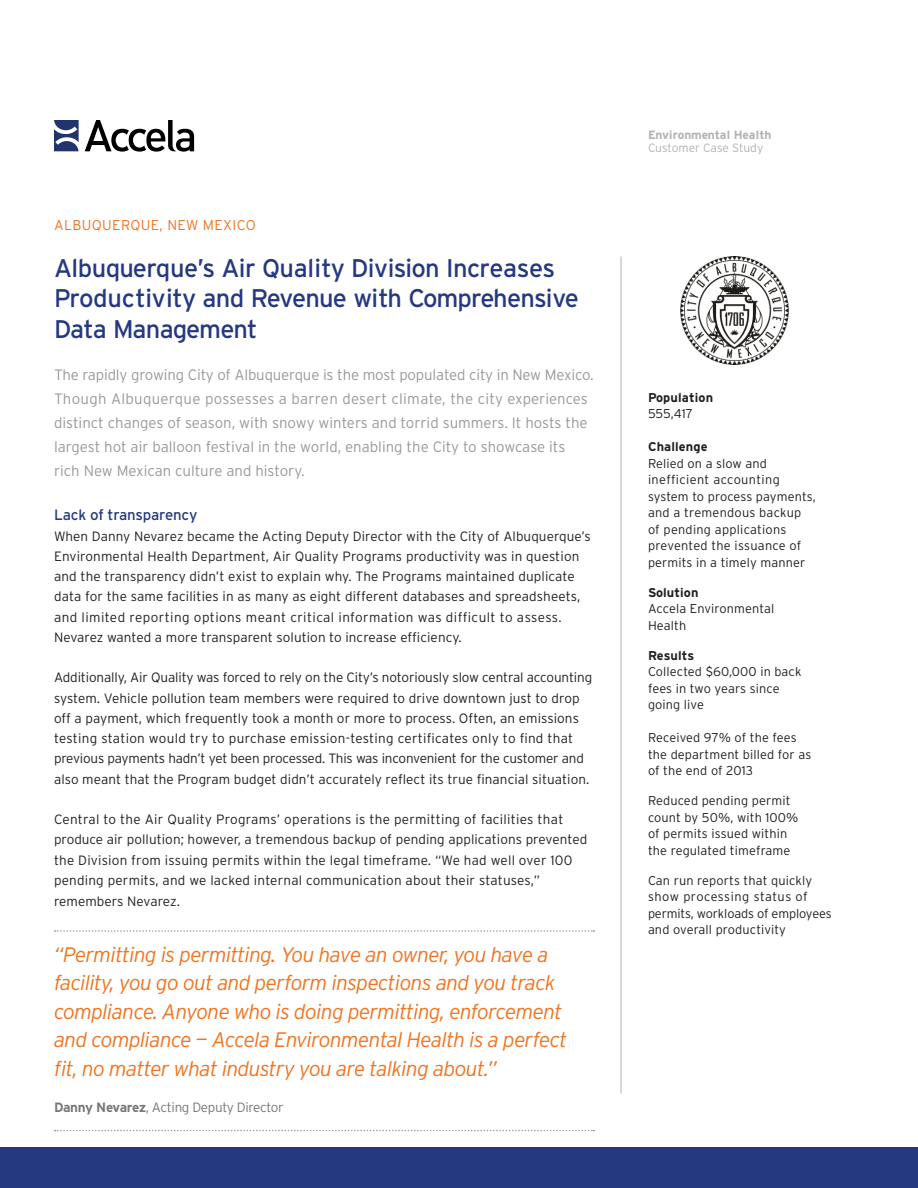
<style>
.page{position:relative;width:918px;height:1188px;background:#fff}
.page>*{position:absolute;margin:0;border:0;box-sizing:border-box;transform-origin:0 0}
.Headline{font:25.5px/30.6px "Interstate";letter-spacing:-.03em;color:#253980}
.t1{font:italic 300 21px/28.5px "Interstate";letter-spacing:-.03em;color:#f07523}
.Headline-2{font:300 15px/24px "Interstate";color:#9a999a}
.Headline-3{font:15px "Interstate";letter-spacing:-.01em;color:#253980}
.Agency_Name_ALL_CAPS{font:300 14.25px "Interstate";letter-spacing:.025em;color:#f07523}
.Headline-4{font:300 13.5px/20.2px "Interstate";letter-spacing:.005em;color:#231f20}
.Quote_source{font:300 13.5px "Interstate";letter-spacing:-.025em;color:#78787a}
.Sidebar_information{font:300 12.75px/16.5px "Interstate";letter-spacing:.01em;color:#231f20}
.Sidebar_information-2{font:700 12.75px/16.5px "Interstate";letter-spacing:.01em;color:#231f20}
.Sidebar_Heads{font:700 12.75px "Interstate";color:#231f20}
.t2{font:700 12px/13.5px "Interstate";letter-spacing:-.01em;color:#b3b2b1}
.s1{font-weight:700}
.s2{font-weight:300}
</style>
<div class="page">
<hr style="left:621px;top:256px;width:1px;height:838px;background:#b3b2b1">
<svg style="left:85px;top:120px;width:109px;height:32px"></svg>
<svg style="left:54px;top:120px;width:25px;height:31px"></svg>
<div style="left:0;top:1148px;width:918px;height:40px;background:#253980"></div>
<img style="left:681px;top:256px;width:108px;height:108px">
<svg style="left:55px;top:930px;width:539px;height:2px"></svg>
<svg style="left:55px;top:1130px;width:539px;height:1px"></svg>
<p class="Agency_Name_ALL_CAPS" style="left:54px;top:217px;width:203px">ALBUQUERQUE, NEW MEXICO</p>
<p class="Headline" style="left:54px;top:252px;width:527px">Albuquerque’s Air Quality Division Increases<br>Productivity and Revenue with Comprehensive<br>Data Management</p>
<p class="Headline-2" style="left:54px;top:363px;width:541px">The rapidly growing City of Albuquerque is the most populated city in New Mexico.<br>Though Albuquerque possesses a barren desert climate, the city experiences distinct changes of season, with snowy winters and torrid summers. It hosts the largest hot air balloon festival in the world, enabling the City to showcase its rich New Mexican culture and history.</p>
<p class="Headline-3" style="left:54px;top:506px;width:145px">Lack of transparency</p>
<p class="Headline-4" style="left:54px;top:526px;width:538px">When Danny Nevarez became the Acting Deputy Director with the City of Albuquerque’s Environmental Health Department, Air Quality Programs productivity was in question and the transparency didn’t exist to explain why. The Programs maintained duplicate data for the same facilities in as many as eight different databases and spreadsheets, and limited reporting options meant critical information was difficult to assess.<br>Nevarez wanted a more transparent solution to increase efficiency.</p>
<p class="Headline-4" style="left:54px;top:667px;width:540px">Additionally, Air Quality was forced to rely on the City’s notoriously slow central accounting system. Vehicle pollution team members were required to drive downtown just to drop off a payment, which frequently took a month or more to process. Often, an emissions testing station would try to purchase emission-testing certificates only to find that previous payments hadn’t yet been processed. This was inconvenient for the customer and also meant that the Program budget didn’t accurately reflect its true financial situation.</p>
<p class="Headline-4" style="left:54px;top:809px;width:535px">Central to the Air Quality Programs’ operations is the permitting of facilities that produce air pollution; however, a tremendous backup of pending applications prevented the Division from issuing permits within the legal timeframe. “We had well over 100 pending permits, and we lacked internal communication about their statuses,” remembers Nevarez.</p>
<p class="t1" style="left:54px;top:940px;width:515px">“Permitting is permitting. You have an owner, you have a facility, you go out and perform inspections and you track compliance. Anyone who is doing permitting, enforcement and compliance — Accela Environmental Health is a perfect fit, no matter what industry you are talking about.”</p>
<p class="Quote_source" style="left:54px;top:1099px;width:231px"><span class="s1">Danny Nevarez</span>, Acting Deputy Director</p>
<p class="t2" style="left:648px;top:128px;width:125px">Environmental Health<br><span class="s2">Customer Case Study</span></p>
<p class="Sidebar_information-2" style="left:648px;top:389px;width:67px">Population<br><span class="s2">555,417</span></p>
<p class="Sidebar_information" style="left:648px;top:438px;width:169px"><span class="s1">Challenge<br></span>Relied on a slow and inefficient accounting system to process payments, and a tremendous backup of pending applications prevented the issuance of permits in a timely manner</p>
<p class="Sidebar_information" style="left:648px;top:584px;width:128px"><span class="s1">Solution<br></span>Accela Environmental<br>Health</p>
<p class="Sidebar_Heads" style="left:648px;top:647px;width:48px">Results</p>
<p class="Sidebar_information" style="left:648px;top:663px;width:155px">Collected $60,000 in back fees in two years since going live</p>
<p class="Sidebar_information" style="left:648px;top:729px;width:165px">Received 97% of the fees the department billed for as of the end of 2013</p>
<p class="Sidebar_information" style="left:648px;top:792px;width:152px">Reduced pending permit count by 50%, with 100% of permits issued within the regulated timeframe</p>
<p class="Sidebar_information" style="left:648px;top:872px;width:185px">Can run reports that quickly show processing status of permits, workloads of employees and overall productivity</p>
</div>
